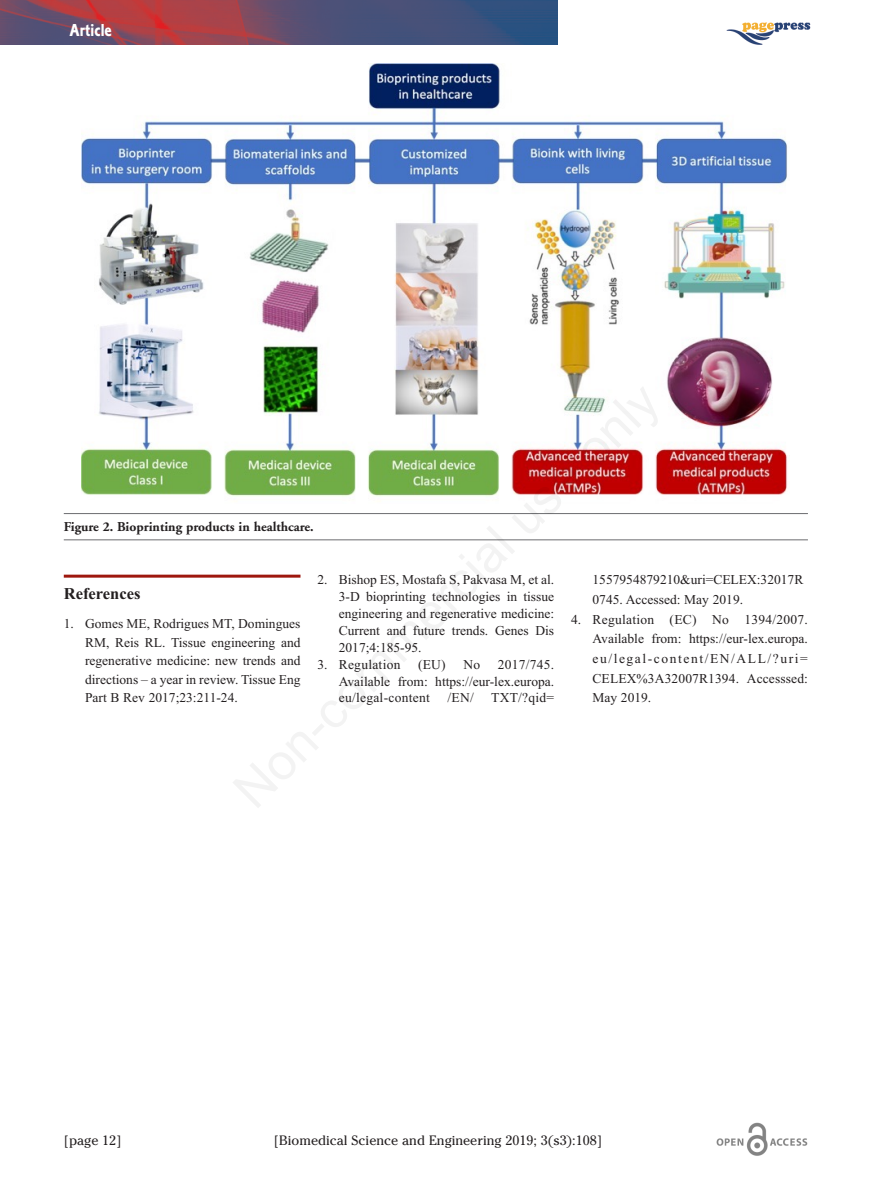
<style>
.page{position:relative;width:893px;height:1191px;background:#fff}
.page>*{position:absolute;margin:0;border:0;box-sizing:border-box;transform-origin:0 0}
.t1{font:18px "Corinthian Bold Condensed Plain";color:#fff}
.t2{font:700 16.5px "Times New Roman";color:#231f20}
.t3{font:13.5px/17px "Times New Roman";color:#231f20;text-align:justify}
.t4{font:13.5px "Cheltenham";color:#231f20}
.t5{font:700 13.5px "Adobe Garamond";color:#231f20}
.t6{font:13.5px "Times New Roman";letter-spacing:.02em;color:#231f20}
</style>
<div class="page">
<hr style="left:64px;top:574px;width:236px;height:3px;background:#9e170e">
<img style="left:716px;top:1123px;width:92px;height:33px">
<img style="left:0;top:0;width:557px;height:45px">
<img style="left:727px;top:22px;width:84px;height:23px">
<hr style="left:64px;top:513px;width:744px;height:1px;background:#6c6d70">
<hr style="left:64px;top:539px;width:744px;height:1px;background:#6c6d70">
<img style="left:82px;top:64px;width:706px;height:433px">
<h1 class="t1" style="left:69px;top:24px;width:44px">Article</h1>
<p class="t5" style="left:64px;top:521px;width:251px">Figure 2. Bioprinting products in healthcare.</p>
<p class="t2" style="left:64px;top:583px;width:78px">References</p>
<p class="t3" style="left:85px;top:614px;width:217px;line-height:18.6px;text-indent:-21px">1. Gomes ME, Rodrigues MT, Domingues RM, Reis RL. Tissue engineering and regenerative medicine: new trends and directions – a year in review. Tissue Eng Part B Rev 2017;23:211-24.</p>
<p class="t3" style="left:339px;top:571px;width:217px;text-indent:-21px">2. Bishop ES, Mostafa S, Pakvasa M, et al.<br>3-D bioprinting technologies in tissue engineering and regenerative medicine:<br>Current and future trends. Genes Dis 2017;4:185-95.</p>
<p class="t6" style="left:317px;top:656px;width:84px">3. Regulation</p>
<p class="t3" style="left:418px;top:655px;width:29px">(EU)</p>
<p class="t3" style="left:463px;top:655px;width:18px">No</p>
<p class="t3" style="left:339px;top:655px;width:217px;text-indent:159px">2017/745.<br>Available from: https://eur-lex.europa. eu/legal-content</p>
<p class="t3" style="left:447px;top:689px;width:28px">/EN/</p>
<p class="t3" style="left:491px;top:689px;width:65px">TXT/?qid=</p>
<p class="t3" style="left:592px;top:569px;width:212px;line-height:19.8px">1557954879210&amp;uri=CELEX:32017R<br>0745. Accessed: May 2019.</p>
<p class="t3" style="left:592px;top:609px;width:217px;line-height:19.8px;text-indent:-21px">4. Regulation (EC) No 1394/2007.<br>Available from: https://eur-lex.europa. eu/legal-content/EN/ALL/?uri= CELEX%3A32007R1394. Accesssed:<br>May 2019.</p>
<p class="t4" style="left:64px;top:1132px;width:59px">[page 12]</p>
<p class="t4" style="left:274px;top:1132px;width:330px">[Biomedical Science and Engineering 2019; 3(s3):108]</p>
</div>
